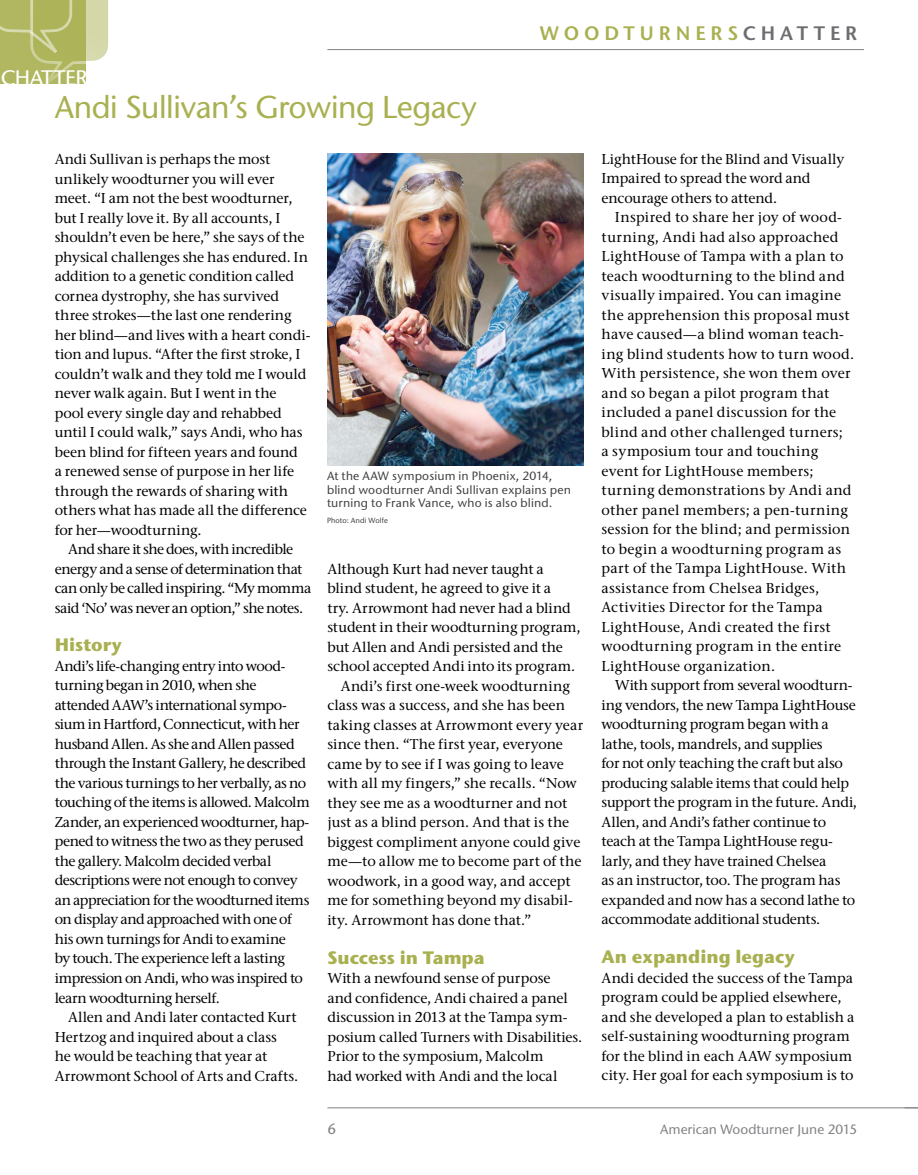
<style>
.page{position:relative;width:918px;height:1175px;background:#fff}
.page>*{position:absolute;margin:0;border:0;box-sizing:border-box;transform-origin:0 0}
.t1{font:500 31.5px "Stone Sans ITC Pro";letter-spacing:-.02em;color:#a9b050}
.t2{font:500 21px "Stone Sans ITC Pro";letter-spacing:-.035em;color:#fff;scale:1.05 1}
.t3{font:600 19.5px "Stone Sans ITC Pro";letter-spacing:.25em;color:#a9b050}
.t4{font:700 18px "Stone Sans ITC Pro";letter-spacing:-.005em;color:#a9b050}
.t5{font:500 15px "Stone Sans ITC Pro";color:#808285}
.t6{font:500 14.25px/19.5px "Stone Serif ITC Pro";letter-spacing:-.005em;color:#000}
.t7{font:500 14.25px/19.5px "Stone Serif ITC Pro";letter-spacing:.02em;color:#000}
.t8{font:500 14.25px/19.5px "Stone Serif ITC Pro";letter-spacing:-.03em;color:#000}
.t9{font:500 14.25px/19.5px "Stone Serif ITC Pro";letter-spacing:-.035em;color:#000}
.t10{font:500 13.5px "Stone Sans ITC Pro";color:#808285}
.t11{font:500 12px/13.5px "Stone Sans ITC Pro";letter-spacing:.01em;color:#414042}
.t12{font:500 7.5px "Stone Sans ITC Pro";letter-spacing:.01em;color:#414042}
.s1{color:#6d6e71}
</style>
<div class="page">
<hr style="left:327px;top:1107px;width:591px;height:1px;background:#808285">
<hr style="left:327px;top:49px;width:537px;height:1px;background:#808285">
<svg style="left:0;top:0;width:109px;height:84px;background:#bcc178"></svg>
<img style="left:327px;top:153px;width:257px;height:312px">
<h2 class="t2" style="left:1px;top:64px;width:84px">CHATTER</h2>
<h1 class="t1" style="left:55px;top:87px;width:424px">Andi Sullivan’s Growing Legacy</h1>
<h3 class="t3" style="left:540px;top:21px;width:319px">WOODTURNERS<span class="s1">CHATTER</span></h3>
<p class="t6" style="left:55px;top:149px;width:257px">Andi Sullivan is perhaps the most unlikely woodturner you will ever meet. “I am not the best woodturner, but I really love it. By all accounts, I shouldn’t even be here,” she says of the physical challenges she has endured. In addition to a genetic condition called cornea dystrophy, she has survived three strokes—the last one rendering her blind—and lives with a heart condi&shy;tion and lupus. “After the first stroke, I couldn’t walk and they told me I would never walk again. But I went in the<br>pool every single day and rehabbed until I could walk,” says Andi, who has been blind for fifteen years and found<br>a renewed sense of purpose in her life through the rewards of sharing with others what has made all the difference for her—woodturning.</p>
<p class="t9" style="left:55px;top:539px;width:258px;text-indent:13px">And share it she does, with incredible energy and a sense of determination that can only be called inspiring. “My momma said ‘No’ was never an option,” she notes.</p>
<p class="t4" style="left:55px;top:633px;width:69px">History</p>
<p class="t8" style="left:55px;top:656px;width:257px">Andi’s life-changing entry into wood&shy;turning began in 2010, when she attended AAW’s international sympo&shy;sium in Hartford, Connecticut, with her husband Allen. As she and Allen passed through the Instant Gallery, he described the various turnings to her verbally, as no touching of the items is allowed. Malcolm Zander, an experienced woodturner, hap&shy;pened to witness the two as they perused the gallery. Malcolm decided verbal descriptions were not enough to convey an appreciation for the woodturned items on display and approached with one of his own turnings for Andi to examine<br>by touch. The experience left a lasting impression on Andi, who was inspired to learn woodturning herself.</p>
<p class="t6" style="left:55px;top:1007px;width:245px;text-indent:13px">Allen and Andi later contacted Kurt Hertzog and inquired about a class<br>he would be teaching that year at Arrowmont School of Arts and Crafts.</p>
<p class="t11" style="left:327px;top:469px;width:246px">At the AAW symposium in Phoenix, 2014, blind woodturner Andi Sullivan explains pen turning to Frank Vance, who is also blind.</p>
<p class="t12" style="left:327px;top:515px;width:63px">Photo: Andi Wolfe</p>
<p class="t6" style="left:327px;top:559px;width:218px">Although Kurt had never taught a</p>
<p class="t6" style="left:327px;top:578px;width:225px">blind student, he agreed to give it a</p>
<p class="t6" style="left:327px;top:598px;width:245px">try. Arrowmont had never had a blind</p>
<p class="t6" style="left:327px;top:617px;width:255px">student in their woodturning program,</p>
<p class="t6" style="left:327px;top:637px;width:237px">but Allen and Andi persisted and the</p>
<p class="t6" style="left:327px;top:656px;width:249px">school accepted Andi into its program.</p>
<p class="t6" style="left:341px;top:676px;width:231px">Andi’s first one-week woodturning</p>
<p class="t6" style="left:327px;top:695px;width:239px">class was a success, and she has been</p>
<p class="t6" style="left:327px;top:715px;width:257px">taking classes at Arrowmont every year</p>
<p class="t6" style="left:327px;top:734px;width:237px">since then. “The first year, everyone</p>
<p class="t6" style="left:327px;top:754px;width:238px">came by to see if I was going to leave</p>
<p class="t6" style="left:327px;top:773px;width:251px">with all my fingers,” she recalls. “Now</p>
<p class="t6" style="left:327px;top:793px;width:241px">they see me as a woodturner and not</p>
<p class="t6" style="left:327px;top:812px;width:243px">just as a blind person. And that is the</p>
<p class="t6" style="left:327px;top:832px;width:255px">biggest compliment anyone could give</p>
<p class="t6" style="left:327px;top:851px;width:256px">me—to allow me to become part of the</p>
<p class="t6" style="left:327px;top:871px;width:245px">woodwork, in a good way, and accept</p>
<p class="t6" style="left:327px;top:890px;width:247px">me for something beyond my disabil-</p>
<p class="t6" style="left:327px;top:910px;width:206px">ity. Arrowmont has done that.”</p>
<p class="t4" style="left:327px;top:945px;width:159px">Success in Tampa</p>
<p class="t6" style="left:327px;top:968px;width:256px">With a newfound sense of purpose<br>and confidence, Andi chaired a panel discussion in 2013 at the Tampa sym&shy;posium called Turners with Disabilities.<br>Prior to the symposium, Malcolm<br>had worked with Andi and the local</p>
<p class="t6" style="left:602px;top:149px;width:244px">LightHouse for the Blind and Visually<br>Impaired to spread the word and encourage others to attend.</p>
<p class="t7" style="left:602px;top:207px;width:254px;text-indent:13px">Inspired to share her joy of wood&shy;turning, Andi had also approached LightHouse of Tampa with a plan to teach woodturning to the blind and visually impaired. You can imagine the apprehension this proposal must have caused—a blind woman teach&shy;ing blind students how to turn wood.<br>With persistence, she won them over and so began a pilot program that included a panel discussion for the blind and other challenged turners;<br>a symposium tour and touching event for LightHouse members; turning demonstrations by Andi and other panel members; a pen-turning session for the blind; and permission to begin a woodturning program as part of the Tampa LightHouse. With assistance from Chelsea Bridges, Activities Director for the Tampa LightHouse, Andi created the first woodturning program in the entire LightHouse organization.</p>
<p class="t6" style="left:602px;top:675px;width:257px;text-indent:13px">With support from several woodturn&shy;ing vendors, the new Tampa LightHouse woodturning program began with a lathe, tools, mandrels, and supplies<br>for not only teaching the craft but also producing salable items that could help support the program in the future. Andi, Allen, and Andi’s father continue to teach at the Tampa LightHouse regu&shy;larly, and they have trained Chelsea<br>as an instructor, too. The program has expanded and now has a second lathe to accommodate additional students.</p>
<p class="t4" style="left:602px;top:945px;width:195px">An expanding legacy</p>
<p class="t6" style="left:602px;top:968px;width:254px">Andi decided the success of the Tampa program could be applied elsewhere, and she developed a plan to establish a self-sustaining woodturning program for the blind in each AAW symposium city. Her goal for each symposium is to</p>
<p class="t5" style="left:327px;top:1119px;width:10px">6</p>
<p class="t10" style="left:660px;top:1120px;width:199px">American Woodturner June 2015</p>
</div>
